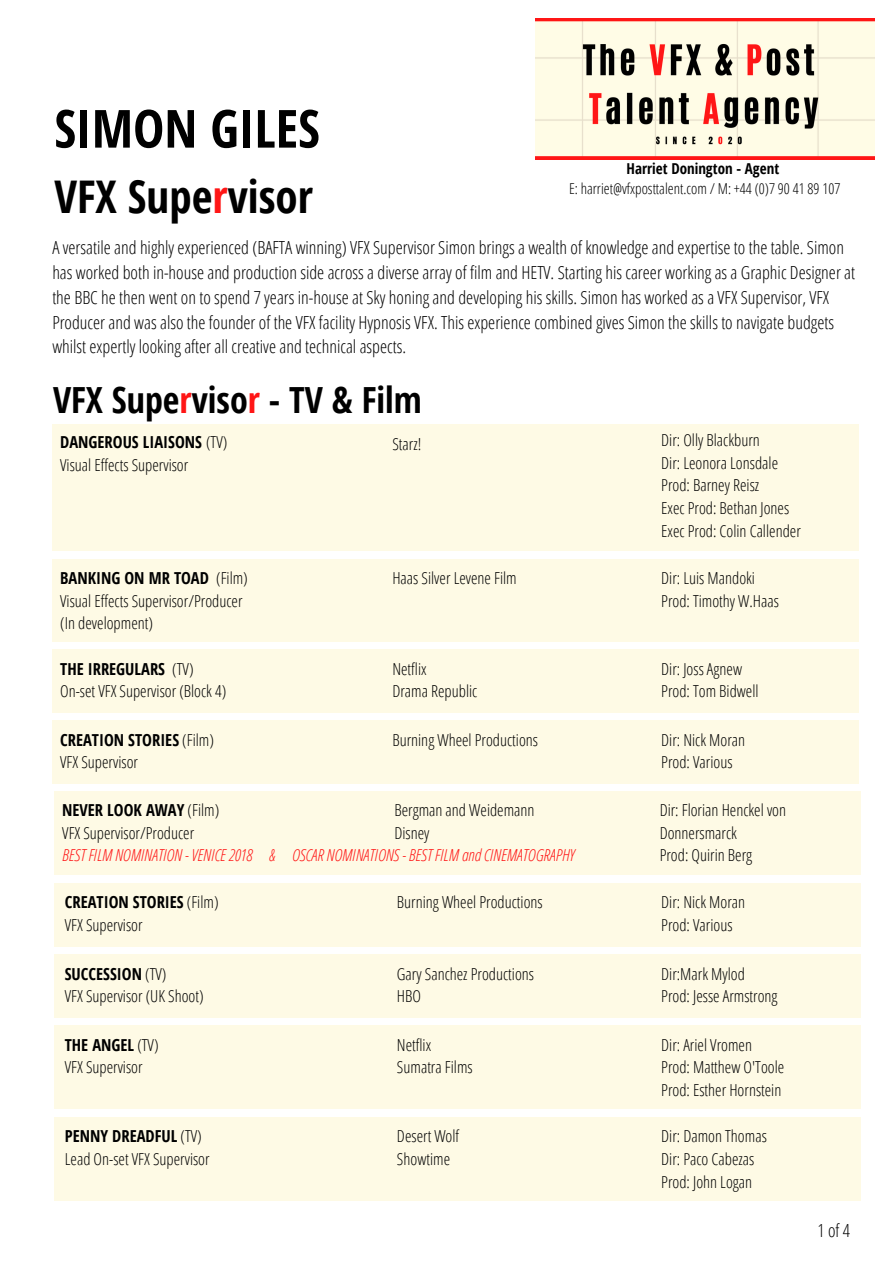
<style>
.page{position:relative;width:894px;height:1264px;background:#fff}
.page>*{position:absolute;margin:0;border:0;box-sizing:border-box;transform-origin:0 0}
.t1{font:700 52.5px "Open Sans Condensed";color:#000}
.t2{font:700 45px "Open Sans Condensed";color:#000}
.t3{font:700 36px "Open Sans Condensed";color:#000}
.t4{font:300 18px/24.8px "Open Sans Condensed";color:#000}
.t5{font:300 16.5px/22.5px "Open Sans Condensed";color:#000}
.t6{font:700 16.5px "Open Sans Condensed";color:#000}
.t7{font:italic 300 16.5px "Open Sans Condensed";color:#ff1616}
.t8{font:300 15px "Open Sans Condensed";color:#000}
.t9{font:700 15px "Open Sans Condensed";color:#000}
.s1{color:#ff1616}
.s2{font-weight:300}
</style>
<div class="page">
<img style="left:535px;top:19px;width:339px;height:141px">
<div style="left:52px;top:559px;width:806px;height:82px;background:#fefae5"></div>
<div style="left:52px;top:649px;width:806px;height:63px;background:#fefae5"></div>
<div style="left:52px;top:720px;width:806px;height:63px;background:#fefae5"></div>
<div style="left:54px;top:791px;width:806px;height:83px;background:#fefae5"></div>
<div style="left:54px;top:883px;width:806px;height:63px;background:#fefae5"></div>
<div style="left:54px;top:954px;width:806px;height:63px;background:#fefae5"></div>
<div style="left:54px;top:1025px;width:807px;height:83px;background:#fefae5"></div>
<div style="left:54px;top:1117px;width:807px;height:83px;background:#fefae5"></div>
<div style="left:52px;top:424px;width:806px;height:126px;background:#fefae5"></div>
<p class="t1" style="left:54px;top:91px;width:267px">SIMON GILES</p>
<p class="t2" style="left:54px;top:165px;width:260px">VFX Supe<span class="s1">r</span>visor</p>
<p class="t4" style="left:52px;top:235px;width:804px">A versatile and highly experienced (BAFTA winning) VFX Supervisor Simon brings a wealth of knowledge and expertise to the table. Simon has worked both in-house and production side across a diverse array of film and HETV. Starting his career working as a Graphic Designer at the BBC he then went on to spend 7 years in-house at Sky honing and developing his skills. Simon has worked as a VFX Supervisor, VFX Producer and was also the founder of the VFX facility Hypnosis VFX. This experience combined gives Simon the skills to navigate budgets whilst expertly looking after all creative and technical aspects.</p>
<p class="t3" style="left:53px;top:375px;width:370px">VFX Supe<span class="s1">r</span>viso<span class="s1">r</span> - TV &amp; Film</p>
<p class="t9" style="left:626px;top:158px;width:154px">Harriet Donington - Agent</p>
<p class="t8" style="left:569px;top:178px;width:273px">E: harriet@vfxposttalent.com / M: +44 (0)7 90 41 89 107</p>
<p class="t6" style="left:60px;top:430px;width:169px">DANGEROUS LIAISONS <span class="s2">(TV)</span></p>
<p class="t5" style="left:60px;top:453px;width:130px">Visual Effects Supervisor</p>
<p class="t5" style="left:392px;top:432px;width:30px">Starz!</p>
<p class="t5" style="left:661px;top:429px;width:100px">Dir: Olly Blackburn</p>
<p class="t5" style="left:661px;top:451px;width:118px">Dir: Leonora Lonsdale</p>
<p class="t5" style="left:661px;top:474px;width:99px">Prod: Barney Reisz</p>
<p class="t5" style="left:661px;top:496px;width:129px">Exec Prod: Bethan Jones</p>
<p class="t5" style="left:661px;top:519px;width:141px">Exec Prod: Colin Callender</p>
<p class="t6" style="left:60px;top:566px;width:189px">BANKING ON MR TOAD <span class="s2">(Film)</span></p>
<p class="t5" style="left:60px;top:589px;width:184px">Visual Effects Supervisor/Producer</p>
<p class="t5" style="left:60px;top:611px;width:94px">(In development)</p>
<p class="t5" style="left:392px;top:566px;width:126px">Haas Silver Levene Film</p>
<p class="t5" style="left:661px;top:566px;width:95px">Dir: Luis Mandoki</p>
<p class="t5" style="left:661px;top:589px;width:119px">Prod: Timothy W.Haas</p>
<p class="t6" style="left:60px;top:657px;width:135px">THE IRREGULARS <span class="s2">(TV)</span></p>
<p class="t5" style="left:60px;top:679px;width:167px">On-set VFX Supervisor (Block 4)</p>
<p class="t5" style="left:392px;top:657px;width:36px">Netflix</p>
<p class="t5" style="left:392px;top:679px;width:86px">Drama Republic</p>
<p class="t5" style="left:661px;top:657px;width:82px">Dir: Joss Agnew</p>
<p class="t5" style="left:661px;top:679px;width:99px">Prod: Tom Bidwell</p>
<p class="t6" style="left:60px;top:728px;width:155px">CREATION STORIES <span class="s2">(Film)</span></p>
<p class="t5" style="left:60px;top:750px;width:79px">VFX Supervisor</p>
<p class="t5" style="left:392px;top:728px;width:147px">Burning Wheel Productions</p>
<p class="t5" style="left:661px;top:728px;width:85px">Dir: Nick Moran</p>
<p class="t5" style="left:661px;top:750px;width:73px">Prod: Various</p>
<p class="t6" style="left:62px;top:798px;width:158px">NEVER LOOK AWAY <span class="s2">(Film)</span></p>
<p class="t5" style="left:62px;top:821px;width:133px">VFX Supervisor/Producer</p>
<p class="t7" style="left:62px;top:843px;width:513px">BEST FILM NOMINATION - VENICE 2018 &amp; OSCAR NOMINATIONS - BEST FILM and CINEMATOGRAPHY</p>
<p class="t5" style="left:394px;top:798px;width:142px">Bergman and Weidemann</p>
<p class="t5" style="left:394px;top:821px;width:37px">Disney</p>
<p class="t5" style="left:659px;top:798px;width:128px">Dir: Florian Henckel von<br>Donnersmarck</p>
<p class="t5" style="left:659px;top:843px;width:94px">Prod: Quirin Berg</p>
<p class="t6" style="left:65px;top:890px;width:155px">CREATION STORIES <span class="s2">(Film)</span></p>
<p class="t5" style="left:65px;top:913px;width:79px">VFX Supervisor</p>
<p class="t5" style="left:397px;top:890px;width:147px">Burning Wheel Productions</p>
<p class="t5" style="left:661px;top:890px;width:85px">Dir: Nick Moran</p>
<p class="t5" style="left:661px;top:913px;width:73px">Prod: Various</p>
<p class="t6" style="left:65px;top:961px;width:103px">SUCCESSION <span class="s2">(TV)</span></p>
<p class="t5" style="left:65px;top:984px;width:140px">VFX Supervisor (UK Shoot)</p>
<p class="t5" style="left:397px;top:961px;width:138px">Gary Sanchez Productions</p>
<p class="t5" style="left:397px;top:984px;width:26px">HBO</p>
<p class="t5" style="left:661px;top:961px;width:85px">Dir:Mark Mylod</p>
<p class="t5" style="left:661px;top:984px;width:118px">Prod: Jesse Armstrong</p>
<p class="t6" style="left:65px;top:1032px;width:95px">THE ANGEL <span class="s2">(TV)</span></p>
<p class="t5" style="left:65px;top:1055px;width:79px">VFX Supervisor</p>
<p class="t5" style="left:397px;top:1032px;width:36px">Netflix</p>
<p class="t5" style="left:397px;top:1055px;width:77px">Sumatra Films</p>
<p class="t5" style="left:661px;top:1032px;width:92px">Dir: Ariel Vromen</p>
<p class="t5" style="left:661px;top:1055px;width:124px">Prod: Matthew O'Toole</p>
<p class="t5" style="left:661px;top:1078px;width:122px">Prod: Esther Hornstein</p>
<p class="t6" style="left:65px;top:1124px;width:138px">PENNY DREADFUL <span class="s2">(TV)</span></p>
<p class="t5" style="left:65px;top:1147px;width:146px">Lead On-set VFX Supervisor</p>
<p class="t5" style="left:397px;top:1124px;width:64px">Desert Wolf</p>
<p class="t5" style="left:397px;top:1147px;width:55px">Showtime</p>
<p class="t5" style="left:661px;top:1124px;width:107px">Dir: Damon Thomas</p>
<p class="t5" style="left:661px;top:1147px;width:95px">Dir: Paco Cabezas</p>
<p class="t5" style="left:661px;top:1169px;width:92px">Prod: John Logan</p>
<p class="t4" style="left:817px;top:1217px;width:34px">1 of 4</p>
</div>
